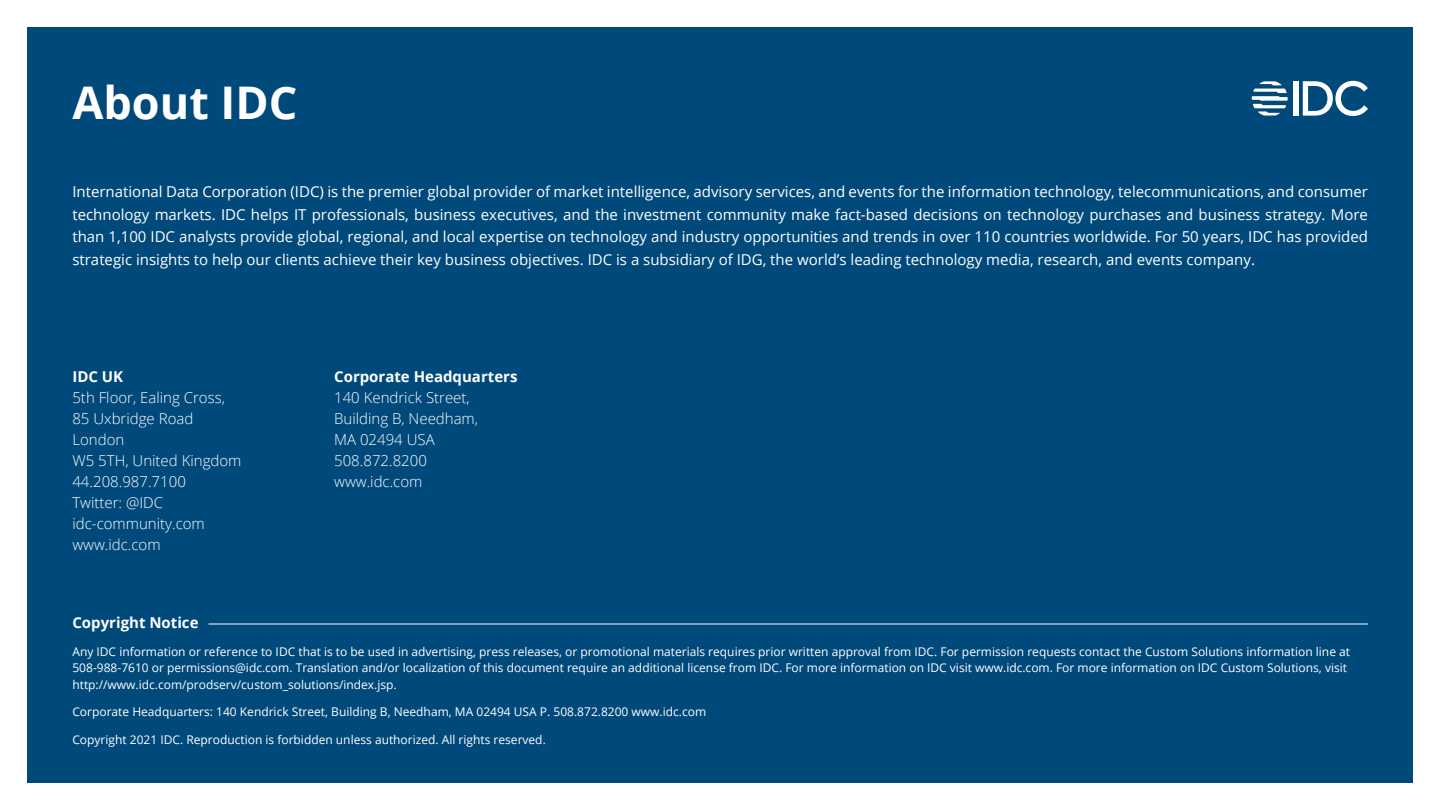
<style>
.page{position:relative;width:1440px;height:810px;background:#fff}
.page>*{position:absolute;margin:0;border:0;box-sizing:border-box;transform-origin:0 0}
.t1{font:700 45px "Open Sans";color:#fff}
.t2{font:15px/22.5px "Open Sans";color:#fff;text-align:justify}
.t3{font:300 15px "Open Sans";color:#fff}
.t4{font:700 15px "Open Sans";color:#fff}
.t5{font:12px/16.5px "Open Sans";color:#fff}
</style>
<div class="page">
<div style="left:27px;top:27px;width:1386px;height:756px;background:#00497b"></div>
<hr style="left:208px;top:624px;width:1160px;height:1px;background:#fff">
<div style="left:1293px;top:81px;width:6px;height:35px;background:#fff"></div>
<svg style="left:1303px;top:81px;width:65px;height:35px"></svg>
<svg style="left:1252px;top:81px;width:36px;height:35px"></svg>
<p class="t1" style="left:72px;top:71px;width:227px">About IDC</p>
<p class="t2" style="left:72px;top:180px;width:1297px">International Data Corporation (IDC) is the premier global provider of market intelligence, advisory services, and events for the information technology, telecommunications, and consumer technology markets. IDC helps IT professionals, business executives, and the investment community make fact-based decisions on technology purchases and business strategy. More than 1,100 IDC analysts provide global, regional, and local expertise on technology and industry opportunities and trends in over 110 countries worldwide. For 50 years, IDC has provided strategic insights to help our clients achieve their key business objectives. IDC is a subsidiary of IDG, the world’s leading technology media, research, and events company.</p>
<p class="t4" style="left:72px;top:366px;width:52px">IDC UK</p>
<p class="t3" style="left:72px;top:387px;width:154px">5th Floor, Ealing Cross,</p>
<p class="t3" style="left:72px;top:408px;width:122px">85 Uxbridge Road</p>
<p class="t3" style="left:72px;top:429px;width:53px">London</p>
<p class="t3" style="left:72px;top:450px;width:171px">W5 5TH, United Kingdom</p>
<p class="t3" style="left:72px;top:471px;width:115px">44.208.987.7100</p>
<p class="t3" style="left:72px;top:492px;width:92px">Twitter: @IDC</p>
<p class="t3" style="left:72px;top:513px;width:134px">idc-community.com</p>
<p class="t3" style="left:72px;top:534px;width:90px">www.idc.com</p>
<p class="t4" style="left:334px;top:366px;width:185px">Corporate Headquarters</p>
<p class="t3" style="left:334px;top:387px;width:137px">140 Kendrick Street,</p>
<p class="t3" style="left:334px;top:408px;width:145px">Building B, Needham,</p>
<p class="t3" style="left:334px;top:429px;width:102px">MA 02494 USA</p>
<p class="t3" style="left:334px;top:450px;width:94px">508.872.8200</p>
<p class="t3" style="left:334px;top:471px;width:90px">www.idc.com</p>
<p class="t4" style="left:72px;top:612px;width:128px">Copyright Notice</p>
<p class="t5" style="left:72px;top:643px;width:1279px">Any IDC information or reference to IDC that is to be used in advertising, press releases, or promotional materials requires prior written approval from IDC. For permission requests contact the Custom Solutions information line at<br>508-988-7610 or permissions@idc.com. Translation and/or localization of this document require an additional license from IDC. For more information on IDC visit www.idc.com. For more information on IDC Custom Solutions, visit http://www.idc.com/prodserv/custom_solutions/index.jsp.</p>
<p class="t5" style="left:72px;top:704px;width:635px">Corporate Headquarters: 140 Kendrick Street, Building B, Needham, MA 02494 USA P. 508.872.8200 www.idc.com</p>
<p class="t5" style="left:72px;top:731px;width:475px">Copyright 2021 IDC. Reproduction is forbidden unless authorized. All rights reserved.</p>
</div>
